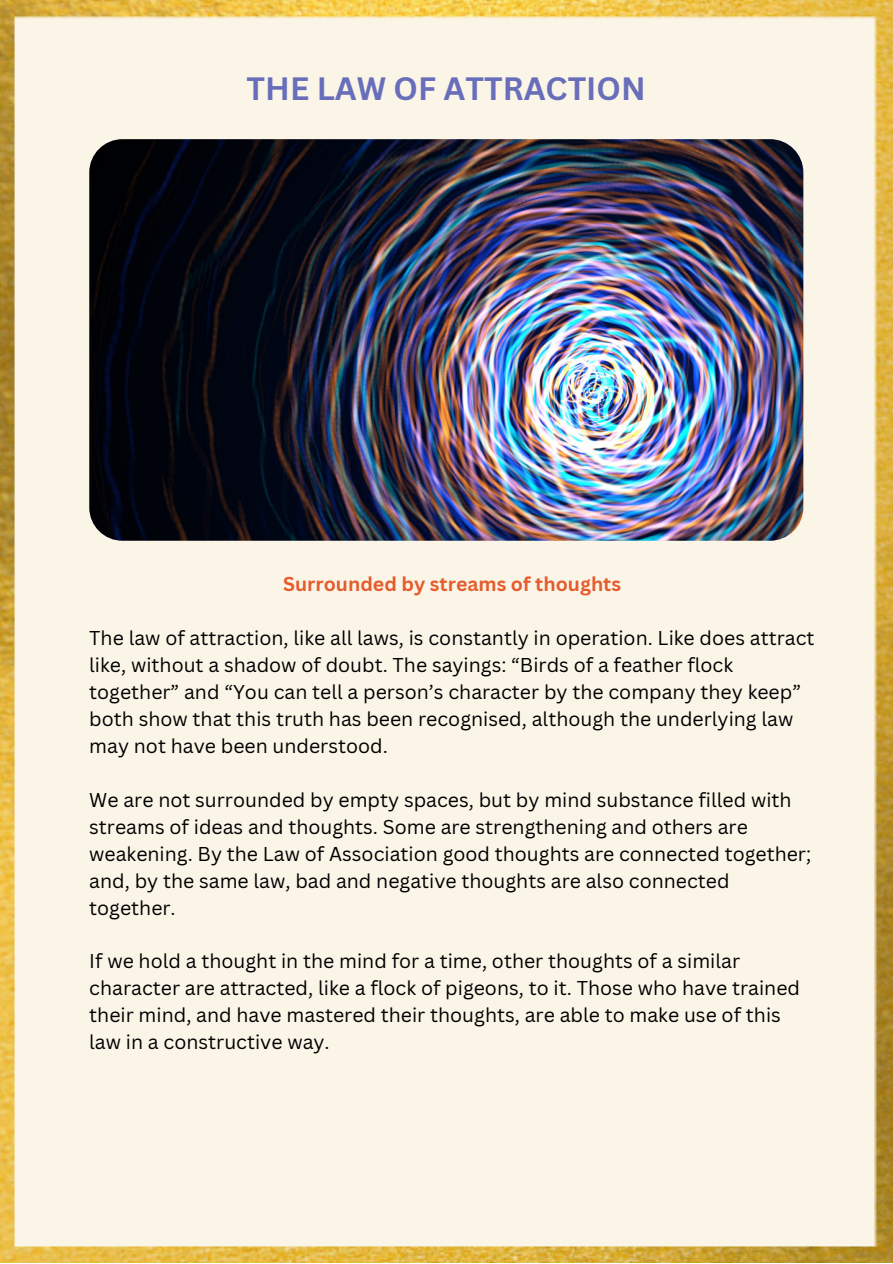
<style>
.page{position:relative;width:893px;height:1264px;background:#fff}
.page>*{position:absolute;margin:0;border:0;box-sizing:border-box;transform-origin:0 0}
.t1{font:700 31.5px "Canva Sans";color:#686eba}
.t2{font:19.5px/27px "Canva Sans";color:#000}
.t3{font:700 19.5px "Canva Sans";color:#e55c2d}
</style>
<div class="page">
<img style="left:0;top:0;width:892px;height:1262px">
<img style="left:89px;top:139px;width:714px;height:402px;border-radius:33px">
<p class="t1" style="left:246px;top:66px;width:400px">THE LAW OF ATTRACTION</p>
<p class="t3" style="left:283px;top:569px;width:339px">Surrounded by streams of thoughts</p>
<p class="t2" style="left:89px;top:623px;width:726px">The law of attraction, like all laws, is constantly in operation. Like does attract like, without a shadow of doubt. The sayings: “Birds of a feather flock together” and “You can tell a person’s character by the company they keep” both show that this truth has been recognised, although the underlying law may not have been understood.</p>
<p class="t2" style="left:89px;top:785px;width:723px">We are not surrounded by empty spaces, but by mind substance filled with streams of ideas and thoughts. Some are strengthening and others are weakening. By the Law of Association good thoughts are connected together; and, by the same law, bad and negative thoughts are also connected together.</p>
<p class="t2" style="left:89px;top:947px;width:712px">If we hold a thought in the mind for a time, other thoughts of a similar character are attracted, like a flock of pigeons, to it. Those who have trained their mind, and have mastered their thoughts, are able to make use of this law in a constructive way.</p>
</div>
